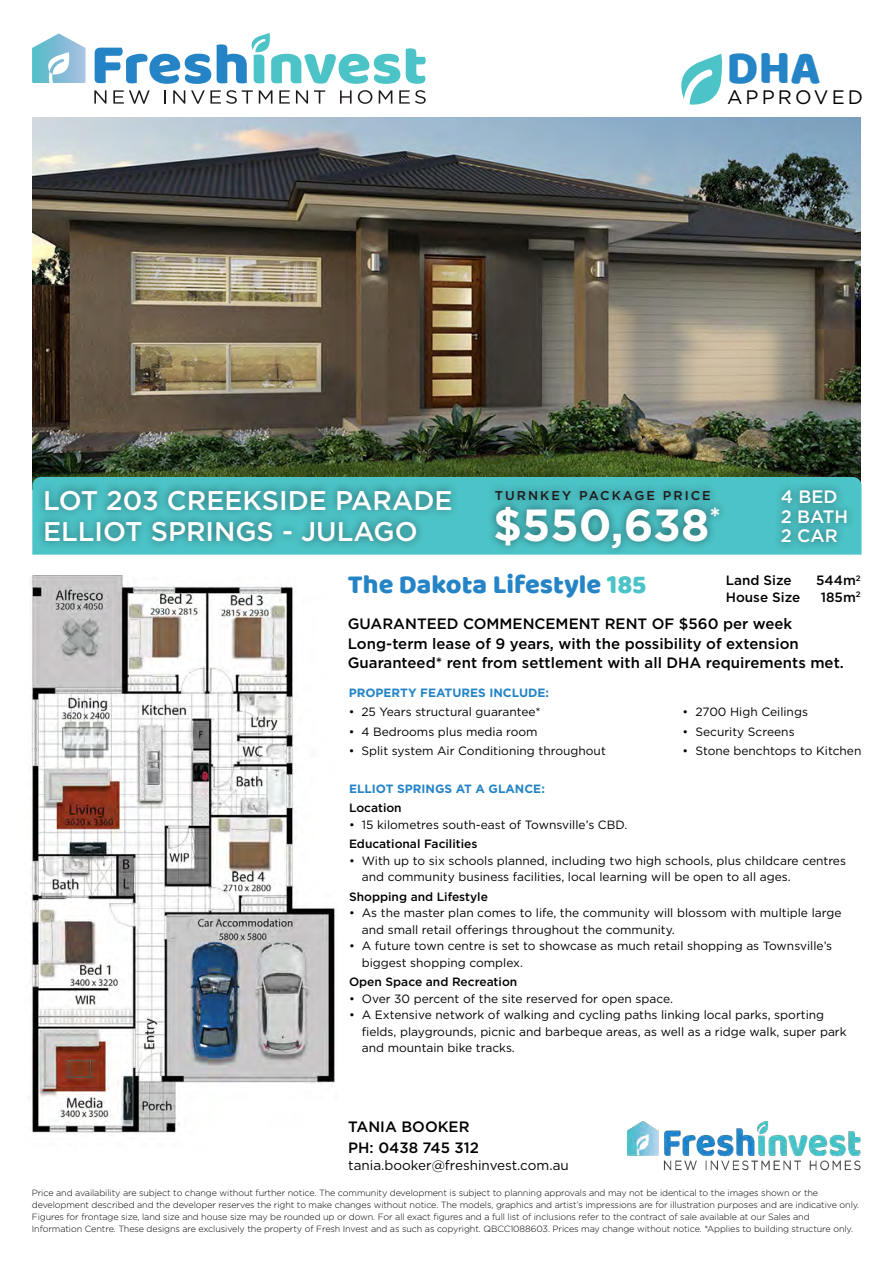
<style>
.page{position:relative;width:893px;height:1263px;background:#fff}
.page>*{position:absolute;margin:0;border:0;box-sizing:border-box;transform-origin:0 0}
.t1{font:48px "Baloo";color:#2484c6}
.t2{font:700 45px "Gotham";color:#fff}
.t3{font:500 27px/31.5px "Gotham";color:#fff}
.t4{font:27px "Baloo";color:#2484c6}
.t5{font:19.5px "Gotham";letter-spacing:.16em;color:#000}
.t6{font:500 18px/19.5px "Gotham";color:#fff}
.t7{font:500 15px/19.5px "Gotham";color:#000}
.t8{font:13.5px "Gotham";color:#000}
.t9{font:500 13.5px/16.5px "Gotham";color:#000}
.t10{font:500 12.75px "Gotham";letter-spacing:.16em;color:#1e191b}
.t11{font:12px/16.5px "Gotham";color:#000}
.t12{font:500 12px "Gotham";color:#000}
.t13{font:700 12px "Gotham";color:#2484c6}
.t14{font:300 9px/12px "Gotham";letter-spacing:-.01em;color:#000}
.s1{color:#4cc3c7}
</style>
<div class="page">
<img style="left:33px;top:118px;width:828px;height:359px">
<img style="left:30px;top:575px;width:305px;height:559px">
<svg style="left:95px;top:48px;width:116px;height:36px"></svg>
<svg style="left:406px;top:48px;width:20px;height:36px"></svg>
<svg style="left:217px;top:33px;width:183px;height:51px"></svg>
<svg style="left:94px;top:90px;width:12px;height:14px"></svg>
<svg style="left:113px;top:90px;width:37px;height:14px"></svg>
<svg style="left:165px;top:90px;width:1px;height:14px"></svg>
<svg style="left:173px;top:90px;width:12px;height:14px"></svg>
<svg style="left:191px;top:90px;width:62px;height:14px"></svg>
<svg style="left:259px;top:90px;width:13px;height:14px"></svg>
<svg style="left:279px;top:90px;width:11px;height:14px"></svg>
<svg style="left:296px;top:90px;width:12px;height:14px"></svg>
<svg style="left:314px;top:90px;width:11px;height:14px"></svg>
<svg style="left:340px;top:90px;width:12px;height:14px"></svg>
<svg style="left:358px;top:90px;width:14px;height:14px"></svg>
<svg style="left:379px;top:90px;width:13px;height:14px"></svg>
<svg style="left:399px;top:90px;width:27px;height:14px"></svg>
<img style="left:32px;top:34px;width:54px;height:49px">
<svg style="left:46px;top:52px;width:24px;height:31px"></svg>
<svg style="left:681px;top:54px;width:42px;height:51px"></svg>
<div style="left:32px;top:477px;width:829px;height:78px;background:#4cc3c7"></div>
<div style="left:37px;top:481px;width:423px;height:69px;background:#000;opacity:.5"></div>
<div style="left:487px;top:482px;width:240px;height:75px;background:#000;opacity:.5"></div>
<div style="left:773px;top:481px;width:82px;height:70px;background:#000;opacity:.5"></div>
<img style="left:628px;top:1121px;width:233px;height:50px">
<h1 class="t1" style="left:726px;top:38px;width:96px">DHA</h1>
<h3 class="t5" style="left:727px;top:85px;width:138px">APPROVED</h3>
<h3 class="t3" style="left:43px;top:484px;width:411px">LOT 203 CREEKSIDE PARADE<br>ELLIOT SPRINGS - JULAGO</h3>
<p class="t10" style="left:495px;top:487px;width:217px">TURNKEY PACKAGE PRICE</p>
<h2 class="t2" style="left:493px;top:495px;width:229px">$550,638<sup>*</sup></h2>
<h3 class="t6" style="left:781px;top:487px;width:69px">4 BED<br>2 BATH<br>2 CAR</h3>
<h3 class="t4" style="left:348px;top:567px;width:300px">The Dakota Lifestyle <span class="s1">185</span></h3>
<p class="t9" style="left:726px;top:572px;width:76px">Land Size<br>House Size</p>
<p class="t9" style="left:816px;top:572px;width:46px;text-align:center">544m<sup>2<br></sup>185m<sup>2</sup></p>
<p class="t7" style="left:348px;top:614px;width:497px">GUARANTEED COMMENCEMENT RENT OF $560 per week<br>Long-term lease of 9 years, with the possibility of extension<br>Guaranteed* rent from settlement with all DHA requirements met.</p>
<p class="t13" style="left:349px;top:684px;width:202px">PROPERTY FEATURES INCLUDE:</p>
<p class="t11" style="left:349px;top:703px;width:193px">• 25 Years structural guarantee*</p>
<p class="t11" style="left:349px;top:723px;width:191px">• 4 Bedrooms plus media room</p>
<p class="t11" style="left:349px;top:742px;width:259px">• Split system Air Conditioning throughout</p>
<p class="t11" style="left:683px;top:703px;width:127px">• 2700 High Ceilings</p>
<p class="t11" style="left:683px;top:723px;width:114px">• Security Screens</p>
<p class="t11" style="left:683px;top:742px;width:180px">• Stone benchtops to Kitchen</p>
<p class="t13" style="left:349px;top:780px;width:197px">ELLIOT SPRINGS AT A GLANCE:</p>
<p class="t12" style="left:349px;top:800px;width:54px">Location</p>
<p class="t11" style="left:349px;top:816px;width:280px">• 15 kilometres south-east of Townsville’s CBD.</p>
<p class="t12" style="left:349px;top:836px;width:130px">Educational Facilities</p>
<p class="t11" style="left:362px;top:852px;width:486px;text-indent:-13px">• With up to six schools planned, including two high schools, plus childcare centres and community business facilities, local learning will be open to all ages.</p>
<p class="t12" style="left:349px;top:889px;width:140px">Shopping and Lifestyle</p>
<p class="t11" style="left:362px;top:904px;width:481px;text-indent:-13px">• As the master plan comes to life, the community will blossom with multiple large and small retail offerings throughout the community.</p>
<p class="t11" style="left:362px;top:937px;width:472px;text-indent:-13px">• A future town centre is set to showcase as much retail shopping as Townsville’s biggest shopping complex.</p>
<p class="t12" style="left:349px;top:974px;width:170px">Open Space and Recreation</p>
<p class="t11" style="left:349px;top:990px;width:326px">• Over 30 percent of the site reserved for open space.</p>
<p class="t11" style="left:362px;top:1006px;width:486px;text-indent:-13px">• A Extensive network of walking and cycling paths linking local parks, sporting fields, playgrounds, picnic and barbeque areas, as well as a ridge walk, super park and mountain bike tracks.</p>
<p class="t7" style="left:348px;top:1116px;width:132px;line-height:21px">TANIA BOOKER<br>PH: 0438 745 312</p>
<p class="t8" style="left:348px;top:1156px;width:222px">tania.booker@freshinvest.com.au</p>
<p class="t14" style="left:32px;top:1186px;width:829px">Price and availability are subject to change without further notice. The community development is subject to planning approvals and may not be identical to the images shown or the development described and the developer reserves the right to make changes without notice. The models, graphics and artist’s impressions are for illustration purposes and are indicative only.<br>Figures for frontage size, land size and house size may be rounded up or down. For all exact figures and a full list of inclusions refer to the contract of sale available at our Sales and Information Centre. These designs are exclusively the property of Fresh Invest and as such as copyright. QBCC1088603. Prices may change without notice. *Applies to building structure only.</p>
</div>
